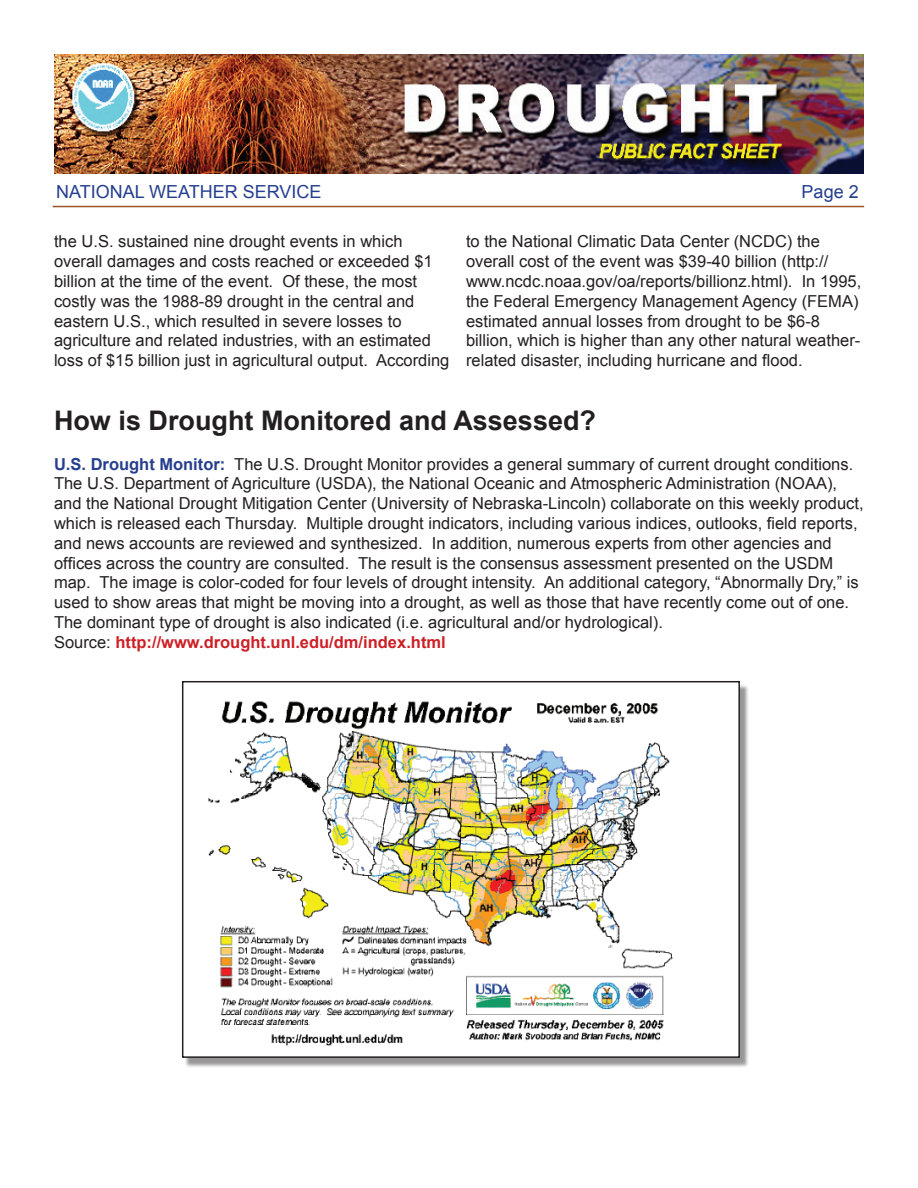
<style>
.page{position:relative;width:918px;height:1188px;background:#fff}
.page>*{position:absolute;margin:0;border:0;box-sizing:border-box;transform-origin:0 0}
.t1{font:700 27px "Arial";color:#231f20}
.t2{font:18px "Arial";color:#253f8e}
.t3{font:16.5px/19.8px "Arial";color:#231f20}
.s1{font-weight:700;color:#253f8e}
.s2{font-weight:700;color:#cd2026}
</style>
<div class="page">
<img style="left:54px;top:54px;width:810px;height:120px">
<hr style="left:53px;top:206px;width:811px;height:1px;background:#9d5126">
<div style="left:184px;top:683px;width:566px;height:385px;background:#231f20;opacity:.47"></div>
<div style="left:183px;top:682px;width:556px;height:375px;background:#fff"></div>
<div style="left:182px;top:681px;width:558px;height:377px;border:2px solid #231f20"></div>
<img style="left:208px;top:701px;width:465px;height:345px">
<p class="t2" style="left:56px;top:180px;width:267px">NATIONAL WEATHER SERVICE</p>
<p class="t2" style="left:802px;top:180px;width:59px">Page 2</p>
<p class="t3" style="left:466px;top:232px;width:397px">to the National Climatic Data Center (NCDC) the overall cost of the event was $39-40 billion (http:// www.ncdc.noaa.gov/oa/reports/billionz.html). In 1995, the Federal Emergency Management Agency (FEMA) estimated annual losses from drought to be $6-8 billion, which is higher than any other natural weather&shy;related disaster, including hurricane and flood.</p>
<p class="t3" style="left:54px;top:232px;width:397px">the U.S. sustained nine drought events in which overall damages and costs reached or exceeded $1 billion at the time of the event. Of these, the most costly was the 1988-89 drought in the central and eastern U.S., which resulted in severe losses to agriculture and related industries, with an estimated loss of $15 billion just in agricultural output. According</p>
<h1 class="t1" style="left:54px;top:403px;width:544px">How is Drought Monitored and Assessed?</h1>
<p class="t3" style="left:54px;top:454px;width:811px"><span class="s1">U.S. Drought Monitor:</span> The U.S. Drought Monitor provides a general summary of current drought conditions.<br>The U.S. Department of Agriculture (USDA), the National Oceanic and Atmospheric Administration (NOAA), and the National Drought Mitigation Center (University of Nebraska-Lincoln) collaborate on this weekly product, which is released each Thursday. Multiple drought indicators, including various indices, outlooks, field reports, and news accounts are reviewed and synthesized. In addition, numerous experts from other agencies and offices across the country are consulted. The result is the consensus assessment presented on the USDM map. The image is color-coded for four levels of drought intensity. An additional category, “Abnormally Dry,” is used to show areas that might be moving into a drought, as well as those that have recently come out of one.<br>The dominant type of drought is also indicated (i.e. agricultural and/or hydrological).<br>Source: <span class="s2">http://www.drought.unl.edu/dm/index.html</span></p>
</div>
